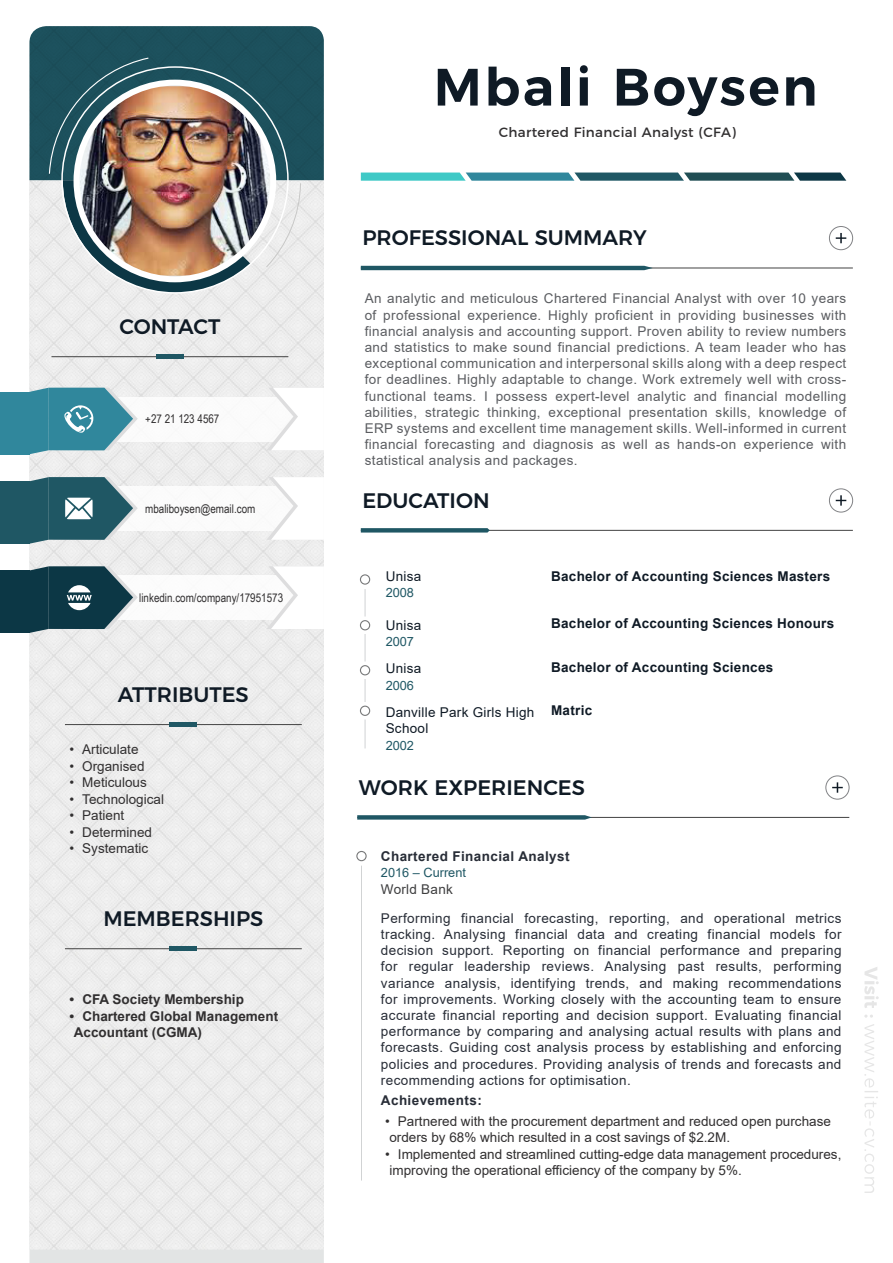
<style>
.page{position:relative;width:893px;height:1263px;background:#fff}
.page>*{position:absolute;margin:0;border:0;box-sizing:border-box;transform-origin:0 0}
.t1{font:600 52.5px "Montserrat";letter-spacing:.05em;color:#0f1a25}
.Section_Header{font:500 21px "Montserrat";color:#0f1a25}
.Text{font:13.5px/16.2px "Arial";letter-spacing:.03em;color:#5b5d61;text-align:justify}
.Text-2{font:13.5px/16.2px "Arial";letter-spacing:.03em;color:#282d37;text-align:justify}
.t2{font:13.5px/16.5px "Arial";color:#312f30}
.Course{font:700 13.5px "Arial";letter-spacing:.02em;color:#0f1a25}
.t3{font:700 13.5px/16.5px "Arial";color:#312f30}
.Instutition{font:13.5px "Arial";letter-spacing:.02em;color:#0f1a25}
.t4{font:13.5px "Montserrat";letter-spacing:.025em;color:#312f30}
.Company{font:700 13.5px "Arial";letter-spacing:.03em;color:#282d37}
.Text-3{font:700 13.5px "Arial";letter-spacing:.03em;color:#282d37}
.Role{font:13.5px "Arial";letter-spacing:.02em;color:#3e3e3f}
.Date{font:12.75px "Arial";color:#1f5764}
.t5{font:12px "Arial Narrow";color:#312f30}
</style>
<div class="page">
<img style="left:30px;top:180px;width:294px;height:1069px">
<div style="left:30px;top:26px;width:294px;height:154px;background:#1c505c"></div>
<svg style="left:361px;top:173px;width:485px;height:8px;background:#3b828a"></svg>
<div style="left:0;top:392px;width:30px;height:62px;background:#30879c"></div>
<div style="left:0;top:481px;width:30px;height:63px;background:#1f5764"></div>
<div style="left:0;top:570px;width:30px;height:63px;background:#0c3745"></div>
<div style="left:94px;top:397px;width:212px;height:44px;background:#fff"></div>
<div style="left:94px;top:486px;width:212px;height:45px;background:#fff"></div>
<div style="left:94px;top:576px;width:212px;height:44px;background:#fff"></div>
<svg style="left:266px;top:388px;width:58px;height:62px"></svg>
<svg style="left:266px;top:477px;width:58px;height:63px"></svg>
<svg style="left:266px;top:566px;width:58px;height:63px"></svg>
<hr style="left:51px;top:356px;width:237px;height:1px;background:#434343">
<div style="left:156px;top:354px;width:28px;height:5px;background:#1f5764"></div>
<svg style="left:30px;top:388px;width:108px;height:66px;background:#61a2b1"></svg>
<svg style="left:30px;top:477px;width:108px;height:67px"></svg>
<svg style="left:30px;top:566px;width:108px;height:67px;background:#4b6a74"></svg>
<img style="left:250px;top:86px;width:23px;height:190px">
<img style="left:48px;top:57px;width:202px;height:236px">
<svg style="left:265px;top:183px;width:36px;height:85px"></svg>
<svg style="left:864px;top:967px;width:15px;height:226px"></svg>
<hr style="left:365px;top:589px;width:1px;height:159px;background:#d1d3d4">
<svg style="left:836px;top:495px;width:10px;height:11px"></svg>
<div style="left:360px;top:574px;width:10px;height:11px;border:1px solid #78797a;border-radius:50%"></div>
<div style="left:829px;top:489px;width:24px;height:23px;border:1px solid #818285;border-radius:50%"></div>
<hr style="left:361px;top:530px;width:492px;height:1px;background:#434343">
<svg style="left:361px;top:528px;width:129px;height:4px"></svg>
<div style="left:356px;top:616px;width:18px;height:18px;background:#fff;border-radius:50%"></div>
<div style="left:360px;top:620px;width:10px;height:10px;border:1px solid #78797a;border-radius:50%"></div>
<hr style="left:65px;top:948px;width:237px;height:1px;background:#434343">
<div style="left:169px;top:946px;width:28px;height:5px;background:#1f5764"></div>
<svg style="left:836px;top:233px;width:10px;height:10px"></svg>
<div style="left:829px;top:226px;width:24px;height:24px;border:1px solid #818285;border-radius:50%"></div>
<hr style="left:361px;top:268px;width:492px;height:1px;background:#434343">
<svg style="left:361px;top:266px;width:292px;height:4px"></svg>
<hr style="left:65px;top:724px;width:237px;height:1px;background:#434343">
<div style="left:169px;top:722px;width:28px;height:5px;background:#1f5764"></div>
<div style="left:356px;top:661px;width:18px;height:18px;background:#fff;border-radius:50%"></div>
<div style="left:360px;top:665px;width:10px;height:10px;border:1px solid #78797a;border-radius:50%"></div>
<div style="left:356px;top:702px;width:18px;height:17px;background:#fff;border-radius:50%"></div>
<div style="left:360px;top:706px;width:10px;height:10px;border:1px solid #78797a;border-radius:50%"></div>
<hr style="left:361px;top:866px;width:1px;height:314px;background:#d1d3d4">
<svg style="left:832px;top:782px;width:11px;height:11px"></svg>
<div style="left:356px;top:851px;width:11px;height:10px;border:1px solid #78797a;border-radius:50%"></div>
<div style="left:826px;top:776px;width:23px;height:23px;border:1px solid #818285;border-radius:50%"></div>
<hr style="left:357px;top:817px;width:492px;height:1px;background:#434343">
<svg style="left:357px;top:815px;width:235px;height:5px"></svg>
<h2 class="Section_Header" style="left:119px;top:310px;width:103px">CONTACT</h2>
<p class="t5" style="left:145px;top:410px;width:76px">+27 21 123 4567</p>
<p class="t5" style="left:145px;top:499px;width:112px">mbaliboysen@email.com</p>
<p class="t5" style="left:139px;top:589px;width:145px">linkedin.com/company/17951573</p>
<p class="Section_Header" style="left:118px;top:677px;width:132px">ATTRIBUTES</p>
<p class="t2" style="left:70px;top:741px;width:71px">• Articulate</p>
<p class="t2" style="left:70px;top:757px;width:77px">• Organised</p>
<p class="t2" style="left:70px;top:774px;width:79px">• Meticulous</p>
<p class="t2" style="left:70px;top:790px;width:96px">• Technological</p>
<p class="t2" style="left:70px;top:807px;width:56px">• Patient</p>
<p class="t2" style="left:70px;top:823px;width:84px">• Determined</p>
<p class="t2" style="left:70px;top:840px;width:80px">• Systematic</p>
<p class="Section_Header" style="left:103px;top:902px;width:162px">MEMBERSHIPS</p>
<p class="t3" style="left:70px;top:991px;width:176px">• CFA Society Membership</p>
<p class="t3" style="left:74px;top:1008px;width:206px;text-indent:-4px">• Chartered Global Management<br>Accountant (CGMA)</p>
<h1 class="t1" style="left:434px;top:44px;width:385px">Mbali Boysen</h1>
<p class="t4" style="left:499px;top:122px;width:239px">Chartered Financial Analyst (CFA)</p>
<p class="Section_Header" style="left:362px;top:221px;width:286px">PROFESSIONAL SUMMARY</p>
<p class="Text" style="left:365px;top:291px;width:483px">An analytic and meticulous Chartered Financial Analyst with over 10 years of professional experience. Highly proficient in providing businesses with financial analysis and accounting support. Proven ability to review numbers and statistics to make sound financial predictions. A team leader who has exceptional communication and interpersonal skills along with a deep respect for deadlines. Highly adaptable to change. Work extremely well with cross&shy;functional teams. I possess expert-level analytic and financial modelling abilities, strategic thinking, exceptional presentation skills, knowledge of ERP systems and excellent time management skills. Well-informed in current financial forecasting and diagnosis as well as hands-on experience with statistical analysis and packages.</p>
<p class="Section_Header" style="left:362px;top:483px;width:129px">EDUCATION</p>
<p class="Instutition" style="left:386px;top:567px;width:37px">Unisa</p>
<p class="Date" style="left:386px;top:584px;width:30px">2008</p>
<p class="Instutition" style="left:386px;top:615px;width:37px">Unisa</p>
<p class="Date" style="left:386px;top:633px;width:30px">2007</p>
<p class="Course" style="left:551px;top:567px;width:281px">Bachelor of Accounting Sciences Masters</p>
<p class="Course" style="left:551px;top:614px;width:285px">Bachelor of Accounting Sciences Honours</p>
<p class="Instutition" style="left:386px;top:659px;width:37px">Unisa</p>
<p class="Course" style="left:551px;top:658px;width:224px">Bachelor of Accounting Sciences</p>
<p class="Date" style="left:386px;top:676px;width:30px">2006</p>
<p class="Instutition" style="left:386px;top:702px;width:150px">Danville Park Girls High</p>
<p class="Course" style="left:551px;top:701px;width:43px">Matric</p>
<p class="Instutition" style="left:386px;top:719px;width:44px">School</p>
<p class="Date" style="left:386px;top:736px;width:30px">2002</p>
<p class="Section_Header" style="left:359px;top:770px;width:228px">WORK EXPERIENCES</p>
<p class="Company" style="left:381px;top:846px;width:190px">Chartered Financial Analyst</p>
<p class="Date" style="left:381px;top:864px;width:87px">2016 – Current</p>
<p class="Role" style="left:381px;top:880px;width:73px">World Bank</p>
<p class="Text-2" style="left:381px;top:910px;width:462px">Performing financial forecasting, reporting, and operational metrics tracking. Analysing financial data and creating financial models for decision support. Reporting on financial performance and preparing for regular leadership reviews. Analysing past results, performing variance analysis, identifying trends, and making recommendations for improvements. Working closely with the accounting team to ensure accurate financial reporting and decision support. Evaluating financial performance by comparing and analysing actual results with plans and forecasts. Guiding cost analysis process by establishing and enforcing policies and procedures. Providing analysis of trends and forecasts and recommending actions for optimisation.</p>
<p class="Text-3" style="left:381px;top:1091px;width:102px">Achievements:</p>
<p class="t2" style="left:389px;top:1113px;width:443px;text-indent:-4px">• Partnered with the procurement department and reduced open purchase orders by 68% which resulted in a cost savings of $2.2M.</p>
<p class="t2" style="left:389px;top:1146px;width:453px;text-indent:-4px">• Implemented and streamlined cutting-edge data management procedures, improving the operational efficiency of the company by 5%.</p>
</div>
